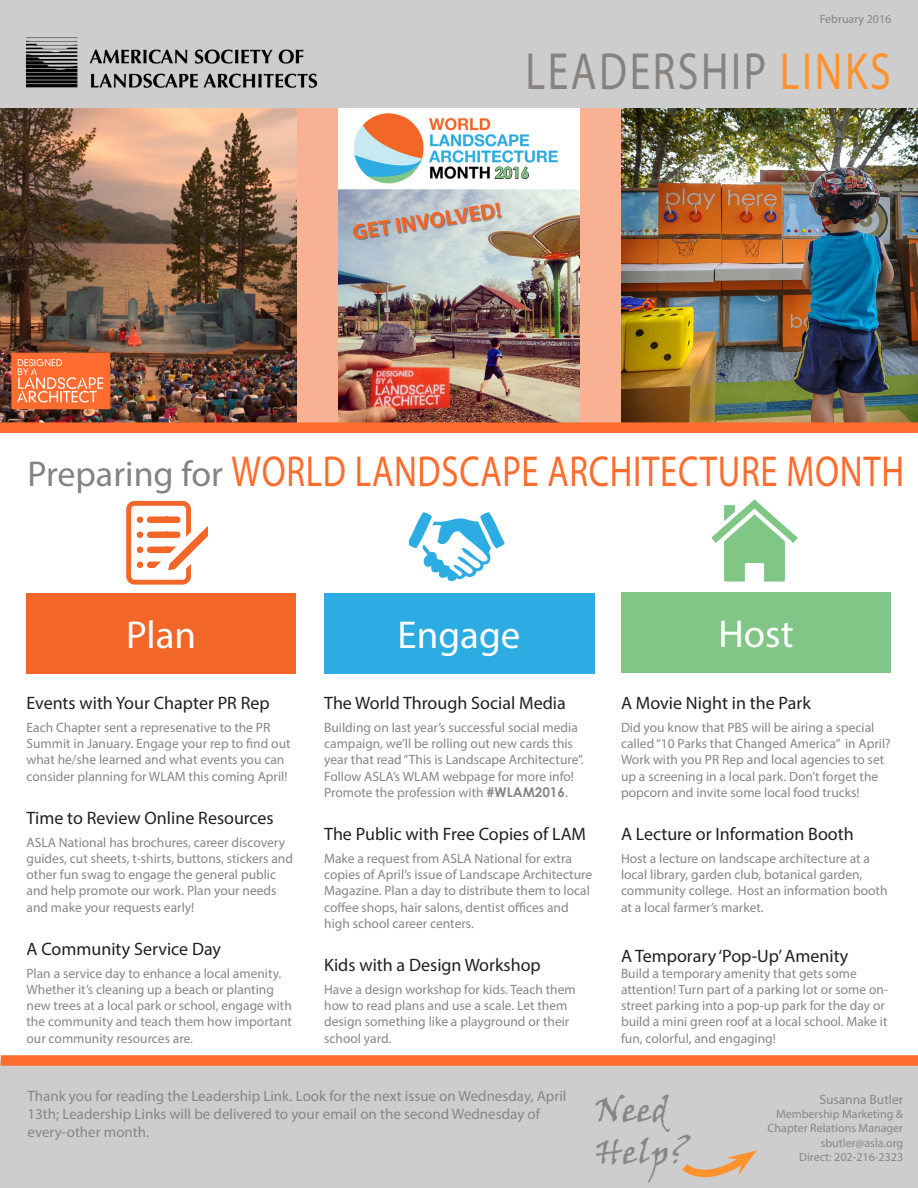
<style>
.page{position:relative;width:918px;height:1188px;background:#fff}
.page>*{position:absolute;margin:0;border:0;box-sizing:border-box;transform-origin:0 0}
.t1{font:52.5px "Myriad Pro";letter-spacing:.06em;color:#86827f;scale:.8 1}
.t2{font:43.5px "Myriad Pro";letter-spacing:.02em;color:#ff6c2c;scale:.8 1}
.t3{font:39px "Myriad Pro";color:#fff}
.t4{font:34.5px "Viner Hand ITC";color:#898584}
.t5{font:18px "Myriad Pro";color:#231f20}
.t6{font:700 15.3px "Century Gothic";color:#80c687}
.t7{font:15px/18px "Myriad Pro";color:#898584}
.t8{font:13.5px/16.2px "Myriad Pro";color:#898584}
.t9{font:12px/14.4px "Myriad Pro";color:#898584;text-align:right}
.s1{color:#fe922f}
.s2{font-size:36px;color:#86827f}
.s3{font-family:"Century Gothic";font-weight:700}
</style>
<div class="page">
<div style="left:1px;top:108px;width:916px;height:324px;background:linear-gradient(to bottom,#f8b495,#f5b091)"></div>
<div style="left:0;top:0;width:918px;height:108px;background:#cdcdcd"></div>
<img style="left:25px;top:37px;width:293px;height:51px">
<img style="left:0;top:108px;width:297px;height:314px">
<img style="left:339px;top:108px;width:240px;height:314px">
<img style="left:621px;top:108px;width:297px;height:314px">
<div style="left:0;top:422px;width:918px;height:11px;background:#fe6c30"></div>
<div style="left:1px;top:1060px;width:917px;height:128px;background:#cdcdcd"></div>
<div style="left:1px;top:1055px;width:917px;height:11px;background:#fe6c30"></div>
<svg style="left:682px;top:1150px;width:75px;height:28px"></svg>
<div style="left:491px;top:164px;width:42px;height:17px;background:#fff"></div>
<svg style="left:495px;top:166px;width:34px;height:13px"></svg>
<div style="left:27px;top:593px;width:269px;height:81px;background:#f26628"></div>
<div style="left:324px;top:593px;width:270px;height:81px;background:#2dace3"></div>
<div style="left:621px;top:592px;width:270px;height:81px;background:#81c687"></div>
<svg style="left:712px;top:500px;width:86px;height:82px"></svg>
<svg style="left:409px;top:512px;width:95px;height:69px"></svg>
<div style="left:126px;top:501px;width:65px;height:84px;border:5px solid #f26728;border-radius:6px"></div>
<svg style="left:140px;top:509px;width:67px;height:76px"></svg>
<p class="t9" style="left:820px;top:11px;width:73px">February 2016</p>
<p class="t1" style="left:525px;top:39px;width:458px">LEADERSHIP <span class="s1">LINKS</span></p>
<p class="t6" style="left:495px;top:161px;width:36px">2016</p>
<p class="t2" style="left:27px;top:444px;width:1097px"><span class="s2">Preparing for</span> WORLD LANDSCAPE ARCHITECTURE MONTH</p>
<p class="t3" style="left:126px;top:611px;width:72px">Plan</p>
<p class="t3" style="left:398px;top:611px;width:124px">Engage</p>
<p class="t3" style="left:718px;top:610px;width:77px">Host</p>
<p class="t5" style="left:27px;top:692px;width:245px">Events with Your Chapter PR Rep</p>
<p class="t8" style="left:27px;top:719px;width:266px">Each Chapter sent a represenative to the PR Summit in January. Engage your rep to find out what he/she learned and what events you can consider planning for WLAM this coming April!</p>
<p class="t5" style="left:27px;top:807px;width:249px">Time to Review Online Resources</p>
<p class="t8" style="left:27px;top:834px;width:268px">ASLA National has brochures, career discovery guides, cut sheets, t-shirts, buttons, stickers and other fun swag to engage the general public and help promote our work. Plan your needs and make your requests early!</p>
<p class="t5" style="left:27px;top:938px;width:196px">A Community Service Day</p>
<p class="t8" style="left:27px;top:965px;width:267px">Plan a service day to enhance a local amenity.<br>Whether it’s cleaning up a beach or planting new trees at a local park or school, engage with the community and teach them how important our community resources are.</p>
<p class="t5" style="left:324px;top:692px;width:243px">The World Through Social Media</p>
<p class="t8" style="left:324px;top:719px;width:261px">Building on last year’s successful social media campaign, we’ll be rolling out new cards this year that read “This is Landscape Architecture”.<br>Follow ASLA’s WLAM webpage for more info!<br>Promote the profession with <span class="s3">#WLAM2016</span>.</p>
<p class="t5" style="left:324px;top:823px;width:263px">The Public with Free Copies of LAM</p>
<p class="t8" style="left:324px;top:850px;width:270px">Make a request from ASLA National for extra copies of April’s issue of Landscape Architecture Magazine. Plan a day to distribute them to local coffee shops, hair salons, dentist offices and high school career centers.</p>
<p class="t5" style="left:324px;top:954px;width:218px">Kids with a Design Workshop</p>
<p class="t8" style="left:324px;top:981px;width:253px">Have a design workshop for kids. Teach them how to read plans and use a scale. Let them design something like a playground or their school yard.</p>
<p class="t5" style="left:621px;top:692px;width:191px">A Movie Night in the Park</p>
<p class="t8" style="left:621px;top:719px;width:271px">Did you know that PBS will be airing a special called “10 Parks that Changed America” in April?<br>Work with you PR Rep and local agencies to set up a screening in a local park. Don’t forget the popcorn and invite some local food trucks!</p>
<p class="t5" style="left:621px;top:823px;width:234px">A Lecture or Information Booth</p>
<p class="t8" style="left:621px;top:850px;width:268px">Host a lecture on landscape architecture at a local library, garden club, botanical garden, community college. Host an information booth at a local farmer’s market.</p>
<p class="t5" style="left:621px;top:944px;width:229px">A Temporary ‘Pop-Up’ Amenity</p>
<p class="t8" style="left:621px;top:965px;width:269px">Build a temporary amenity that gets some attention! Turn part of a parking lot or some on&shy;street parking into a pop-up park for the day or build a mini green roof at a local school. Make it fun, colorful, and engaging!</p>
<p class="t7" style="left:28px;top:1087px;width:540px">Thank you for reading the Leadership Link. Look for the next issue on Wednesday, April<br>13th; Leadership Links will be delivered to your email on the second Wednesday of every-other month.</p>
<p class="t4" style="left:595px;top:1088px;width:76px">Need</p>
<p class="t4" style="left:595px;top:1130px;width:96px">Help?</p>
<p class="t8" style="left:819px;top:1091px;width:85px">Susanna Butler</p>
<p class="t9" style="left:768px;top:1107px;width:137px">Membership Marketing &amp;<br>Chapter Relations Manager</p>
<p class="t9" style="left:821px;top:1135px;width:84px">sbutler@asla.org</p>
<p class="t9" style="left:799px;top:1150px;width:106px">Direct: 202-216-2323</p>
</div>
